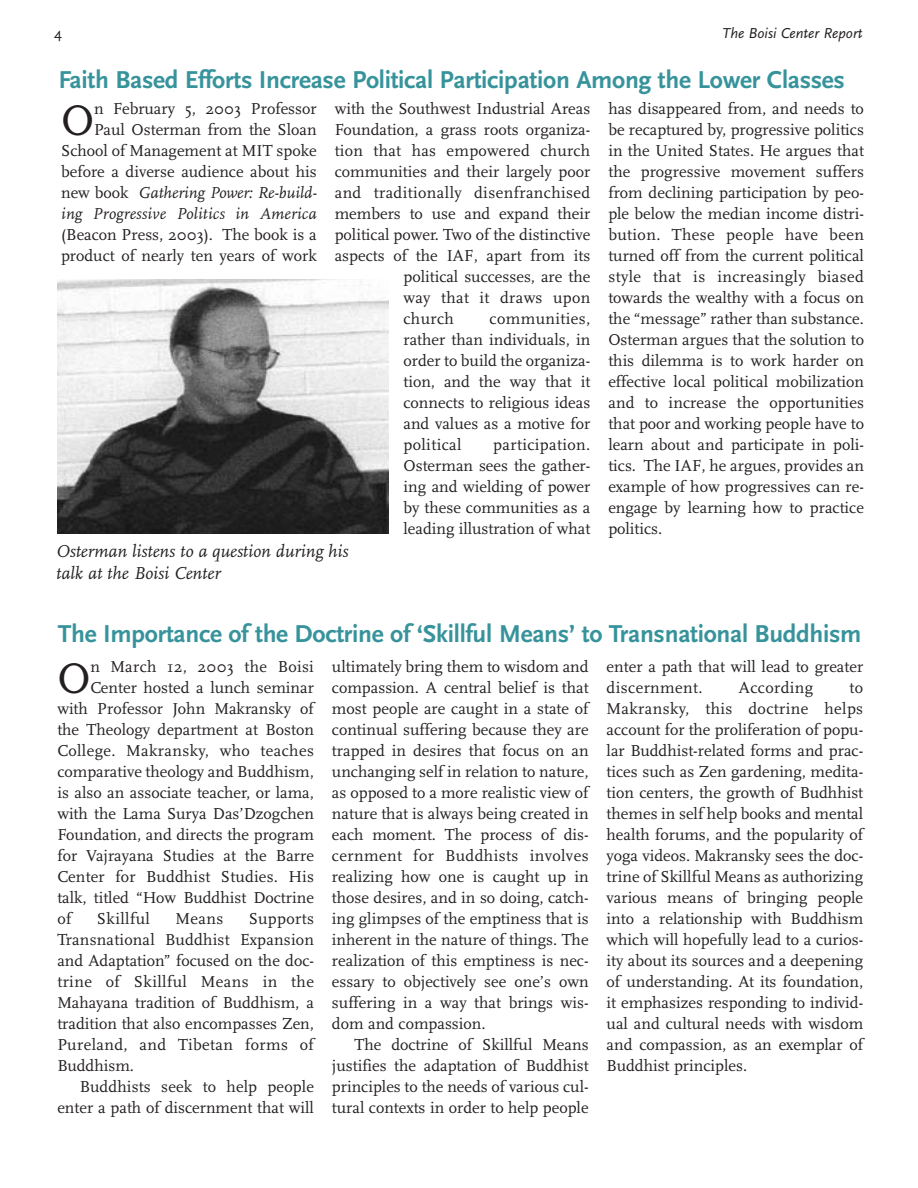
<style>
.page{position:relative;width:918px;height:1188px;background:#fff}
.page>*{position:absolute;margin:0;border:0;box-sizing:border-box;transform-origin:0 0}
.t1{font:44.7px "Scala";color:#231f20}
.t2{font:700 25.5px "Scala Sans";letter-spacing:-.01em;color:#37939b}
.t3{font:italic 18px/21.6px "Scala";color:#231f20}
.t4{font:16.5px/21px "Scala";color:#231f20;text-align:justify}
.t5{font:16.5px "Scala";letter-spacing:.025em;color:#231f20}
.t6{font:16.5px "Scala";letter-spacing:.02em;color:#231f20}
.t7{font:italic 15px "Scala Sans";color:#231f20}
.t8{font:15px "Scala Sans";color:#231f20}
.s1{font-style:italic}
</style>
<div class="page">
<img style="left:57px;top:280px;width:331px;height:254px">
<p class="t8" style="left:54px;top:27px;width:9px">4</p>
<p class="t7" style="left:722px;top:27px;width:142px">The Boisi Center Report</p>
<h2 class="t2" style="left:58px;top:70px;width:788px">Faith Based Efforts Increase Political Participation Among the Lower Classes</h2>
<p class="t4" style="left:61px;top:99px;width:257px;text-align:right">n February 5, 2003 Professor Paul Osterman from the Sloan School of Management at MIT spoke before a diverse audience about his new book <span class="s1">Gathering Power: Re-build&shy;ing Progressive Politics in America</span></p>
<p class="t4" style="left:61px;top:225px;width:257px">(Beacon Press, 2003). The book is a product of nearly ten years of work</p>
<h1 class="t1" style="left:61px;top:103px;width:35px">O</h1>
<p class="t4" style="left:335px;top:99px;width:257px">with the Southwest Industrial Areas</p>
<p class="t4" style="left:335px;top:120px;width:257px">Foundation, a grass roots organiza-</p>
<p class="t4" style="left:335px;top:141px;width:257px">tion that has empowered church</p>
<p class="t4" style="left:335px;top:162px;width:257px">communities and their largely poor</p>
<p class="t5" style="left:335px;top:186px;width:257px">and traditionally disenfranchised</p>
<p class="t4" style="left:335px;top:204px;width:257px">members to use and expand their</p>
<p class="t4" style="left:335px;top:225px;width:257px">political power. Two of the distinctive</p>
<p class="t4" style="left:335px;top:246px;width:257px">aspects of the IAF, apart from its</p>
<p class="t4" style="left:403px;top:267px;width:188px">political successes, are the</p>
<p class="t6" style="left:403px;top:291px;width:188px">way that it draws upon</p>
<p class="t4" style="left:403px;top:309px;width:52px">church</p>
<p class="t4" style="left:403px;top:309px;width:188px;text-indent:86px">communities, rather than individuals, in order to build the organiza&shy;tion, and the way that it connects to religious ideas and values as a motive for political</p>
<p class="t4" style="left:403px;top:435px;width:188px;text-indent:90px">participation.<br>Osterman sees the gather&shy;ing and wielding of power by these communities as a leading illustration of what</p>
<p class="t3" style="left:56px;top:543px;width:294px">Osterman listens to a question during his talk at the Boisi Center</p>
<p class="t4" style="left:608px;top:99px;width:257px">has disappeared from, and needs to be recaptured by, progressive politics in the United States. He argues that the progressive movement suffers from declining participation by peo&shy;ple below the median income distri&shy;bution. These people have been turned off from the current political style that is increasingly biased towards the wealthy with a focus on the “message” rather than substance.<br>Osterman argues that the solution to this dilemma is to work harder on effective local political mobilization and to increase the opportunities that poor and working people have to learn about and participate in poli&shy;tics. The IAF, he argues, provides an example of how progressives can re&shy;engage by learning how to practice politics.</p>
<h2 class="t2" style="left:58px;top:623px;width:805px">The Importance of the Doctrine of ‘Skillful Means’ to Transnational Buddhism</h2>
<h1 class="t1" style="left:57px;top:661px;width:35px">O</h1>
<p class="t6" style="left:90px;top:660px;width:225px">n March 12, 2003 the Boisi</p>
<p class="t4" style="left:90px;top:679px;width:225px">Center hosted a lunch seminar</p>
<p class="t4" style="left:57px;top:700px;width:258px">with Professor John Makransky of</p>
<p class="t4" style="left:57px;top:721px;width:258px">the Theology department at Boston</p>
<p class="t5" style="left:57px;top:744px;width:258px">College. Makransky, who teaches</p>
<p class="t4" style="left:57px;top:763px;width:258px">comparative theology and Buddhism,</p>
<p class="t4" style="left:57px;top:784px;width:258px">is also an associate teacher, or lama,</p>
<p class="t4" style="left:57px;top:805px;width:258px">with the Lama Surya Das’Dzogchen</p>
<p class="t4" style="left:57px;top:826px;width:258px">Foundation, and directs the program</p>
<p class="t4" style="left:57px;top:847px;width:258px">for Vajrayana Studies at the Barre</p>
<p class="t4" style="left:57px;top:868px;width:258px">Center for Buddhist Studies. His</p>
<p class="t4" style="left:57px;top:889px;width:258px">talk, titled “How Buddhist Doctrine</p>
<p class="t4" style="left:57px;top:910px;width:16px">of</p>
<p class="t5" style="left:97px;top:912px;width:55px">Skillful</p>
<p class="t4" style="left:176px;top:910px;width:49px">Means</p>
<p class="t4" style="left:57px;top:910px;width:258px;text-indent:192px">Supports Transnational Buddhist Expansion and Adaptation” focused on the doc&shy;trine of Skillful Means in the Mahayana tradition of Buddhism, a tradition that also encompasses Zen, Pureland, and Tibetan forms of Buddhism.</p>
<p class="t4" style="left:57px;top:1078px;width:258px;text-align:right">Buddhists seek to help people enter a path of discernment that will</p>
<p class="t4" style="left:332px;top:658px;width:258px">ultimately bring them to wisdom and compassion. A central belief is that most people are caught in a state of continual suffering because they are trapped in desires that focus on an unchanging self in relation to nature, as opposed to a more realistic view of nature that is always being created in each moment. The process of dis&shy;cernment for Buddhists involves realizing how one is caught up in those desires, and in so doing, catch&shy;ing glimpses of the emptiness that is inherent in the nature of things. The realization of this emptiness is nec&shy;essary to objectively see one’s own suffering in a way that brings wis&shy;dom and compassion.</p>
<p class="t4" style="left:332px;top:1036px;width:258px;text-indent:22px">The doctrine of Skillful Means justifies the adaptation of Buddhist principles to the needs of various cul&shy;tural contexts in order to help people</p>
<p class="t4" style="left:607px;top:658px;width:258px">enter a path that will lead to greater discernment.</p>
<p class="t5" style="left:739px;top:681px;width:76px">According</p>
<p class="t4" style="left:607px;top:679px;width:258px;text-indent:243px">to Makransky, this doctrine helps account for the proliferation of popu&shy;lar Buddhist-related forms and prac&shy;tices such as Zen gardening, medita&shy;tion centers, the growth of Budhhist themes in self help books and mental health forums, and the popularity of yoga videos. Makransky sees the doc&shy;trine of Skillful Means as authorizing various means of bringing people into a relationship with Buddhism which will hopefully lead to a curios&shy;ity about its sources and a deepening of understanding. At its foundation, it emphasizes responding to individ&shy;ual and cultural needs with wisdom and compassion, as an exemplar of Buddhist principles.</p>
</div>
